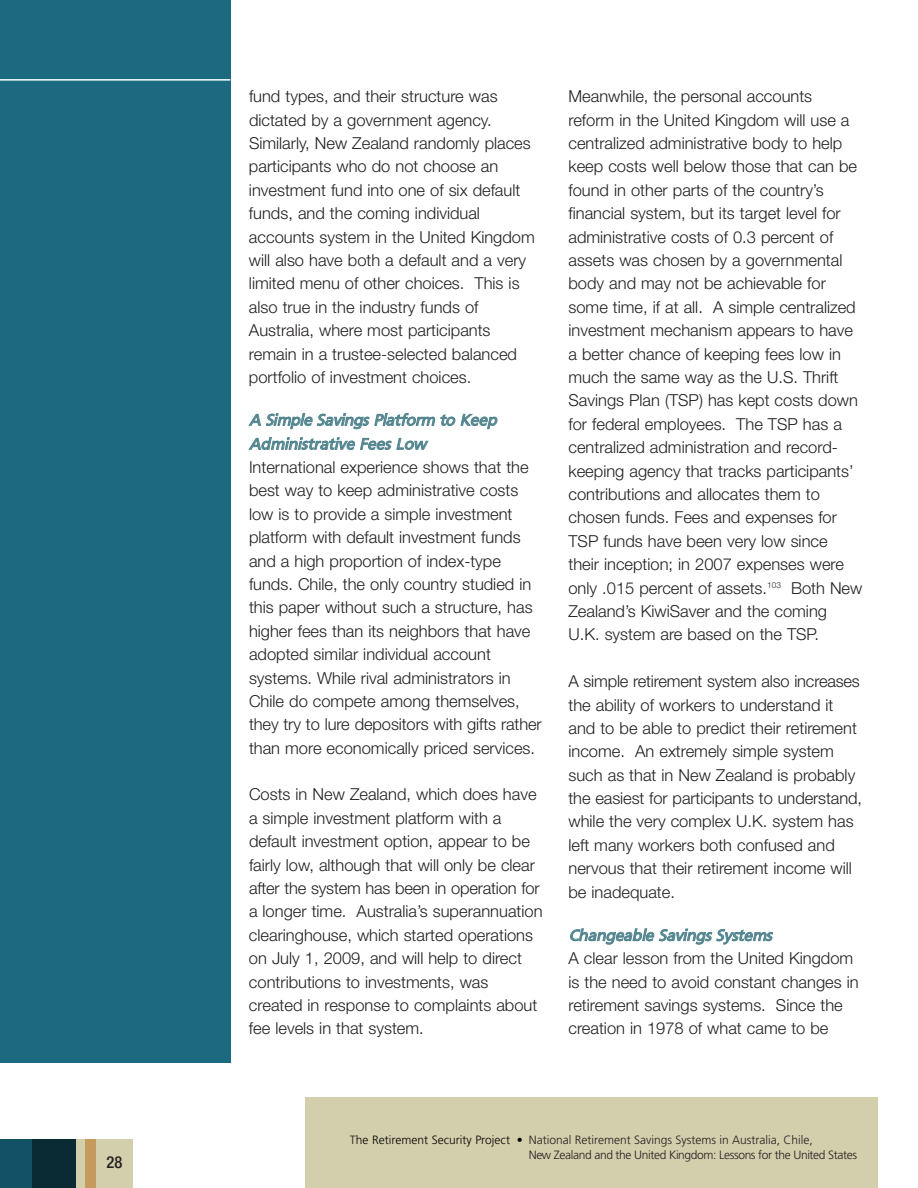
<style>
.page{position:relative;width:918px;height:1188px;background:#fff}
.page>*{position:absolute;margin:0;border:0;box-sizing:border-box;transform-origin:0 0}
.t1{font:300 16.5px/23.4px "Helvetica Neue";color:#231f20}
.t2{font:italic 16.5px/24px "Frutiger";color:#52858f}
.t3{font:500 condensed 16.5px "Helvetica Neue";color:#231f20}
.t4{font:300 12px/15px "Frutiger";color:#231f20}
.s1{color:#040503}
</style>
<div class="page">
<div style="left:0;top:1140px;width:112px;height:48px;background:#135167"></div>
<div style="left:76px;top:1140px;width:57px;height:48px;background:#d3ceab"></div>
<div style="left:85px;top:1140px;width:11px;height:48px;background:#c59a5d"></div>
<div style="left:32px;top:1140px;width:44px;height:48px;background:#0a2a34"></div>
<div style="left:305px;top:1097px;width:572px;height:91px;background:#d3ceab"></div>
<div style="left:0;top:0;width:230px;height:1063px;background:#1c6a80"></div>
<hr style="left:0;top:79px;width:230px;height:2px;background:#fff">
<p class="t3" style="left:107px;top:1156px;width:17px">28</p>
<p class="t1" style="left:249px;top:84px;width:287px">fund types, and their structure was dictated by a government agency.<br>Similarly, New Zealand randomly places participants who do not choose an investment fund into one of six default funds, and the coming individual accounts system in the United Kingdom will also have both a default and a very limited menu of other choices. This is also true in the industry funds of Australia, where most participants remain in a trustee-selected balanced portfolio of investment choices.</p>
<p class="t2" style="left:249px;top:408px;width:253px">A Simple Savings Platform to Keep<br>Administrative Fees Low</p>
<p class="t1" style="left:249px;top:455px;width:294px">International experience shows that the best way to keep administrative costs low is to provide a simple investment platform with default investment funds and a high proportion of index-type funds. Chile, the only country studied in this paper without such a structure, has higher fees than its neighbors that have adopted similar individual account systems. While rival administrators in Chile do compete among themselves, they try to lure depositors with gifts rather than more economically priced services.</p>
<p class="t1" style="left:249px;top:783px;width:295px">Costs in New Zealand, which does have a simple investment platform with a default investment option, appear to be fairly low, although that will only be clear after the system has been in operation for a longer time. Australia’s superannuation clearinghouse, which started operations on July 1, 2009, and will help to direct contributions to investments, was created in response to complaints about fee levels in that system.</p>
<p class="t1" style="left:568px;top:84px;width:295px">Meanwhile, the personal accounts<br>reform in the United Kingdom will use a centralized administrative body to help keep costs well below those that can be found in other parts of the country’s financial system, but its target level for administrative costs of 0.3 percent of assets was chosen by a governmental body and may not be achievable for some time, if at all. A simple centralized investment mechanism appears to have a better chance of keeping fees low in much the same way as the U.S. Thrift Savings Plan (TSP) has kept costs down for federal employees. The TSP has a centralized administration and record&shy;keeping agency that tracks participants’ contributions and allocates them to chosen funds. Fees and expenses for TSP funds have been very low since<br>their inception; in 2007 expenses were only .015 percent of assets.<sup>103</sup> Both New Zealand’s KiwiSaver and the coming<br>U.K. system are based on the TSP.</p>
<p class="t1" style="left:569px;top:669px;width:295px">A simple retirement system also increases the ability of workers to understand it and to be able to predict their retirement income. An extremely simple system such as that in New Zealand is probably the easiest for participants to understand, while the very complex U.K. system has left many workers both confused and nervous that their retirement income will be inadequate.</p>
<p class="t2" style="left:569px;top:923px;width:209px">Changeable SavingsSystems</p>
<p class="t1" style="left:569px;top:946px;width:292px">A clear lesson from the United Kingdom is the need to avoid constant changes in retirement savings systems. Since the creation in 1978 of what came to be</p>
<p class="t4" style="left:529px;top:1133px;width:330px;text-indent:-179px">T<span class="s1">he Retirement Security Project •</span> National Retirement Savings Systems in Australia, Chile,<br>New Zealand and the United Kingdom: Lessons for the United States</p>
</div>
